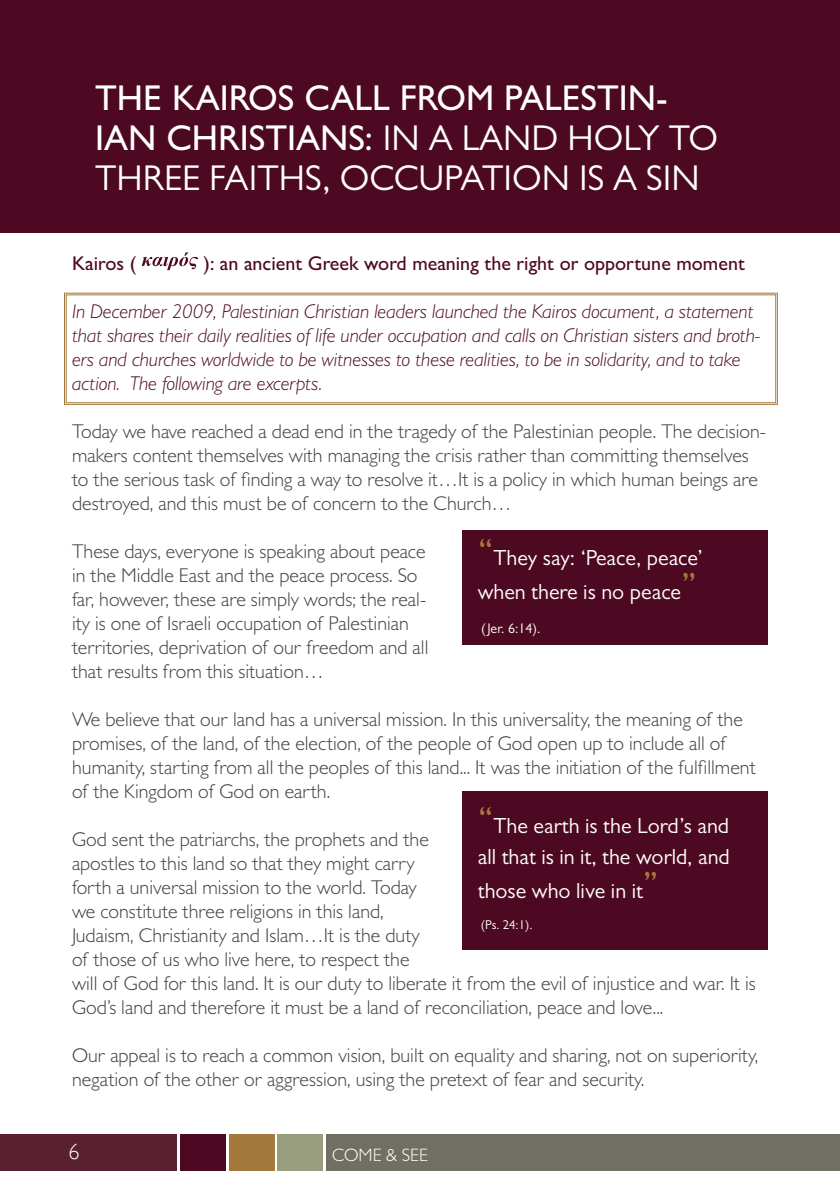
<style>
.page{position:relative;width:840px;height:1191px;background:#fff}
.page>*{position:absolute;margin:0;border:0;box-sizing:border-box;transform-origin:0 0}
.t1{font:36px/40px "Gill Sans MT Pro";color:#fff}
.t2{font:22px/34px "Gill Sans MT Pro";color:#fff}
.t3{font:300 22px "Gill Sans";color:#fff}
.t4{font:300 20px/24px "Gill Sans MT Pro";color:#414042}
.t5{font:italic 300 20px/24px "Gill Sans MT Pro";color:#4e0922}
.t6{font:500 20px "Gill Sans MT Pro";color:#4e0922}
.t7{font:300 18px "Gill Sans MT Pro";color:#fff}
.t8{font:14px "Gill Sans MT Pro";color:#fff}
.t9{font:12.8px "Gill Sans MT Pro";color:#fff}
.s1{font-weight:500}
.s2{font-size:38px;color:#a3793c}
</style>
<div class="page">
<div style="left:0;top:1134px;width:177px;height:37px;background:#5a202f"></div>
<div style="left:180px;top:1134px;width:46px;height:37px;background:#4e0922"></div>
<div style="left:229px;top:1134px;width:45px;height:37px;background:#a3793c"></div>
<div style="left:277px;top:1134px;width:45px;height:37px;background:#989d7e"></div>
<div style="left:326px;top:1134px;width:513px;height:37px;background:#716f64"></div>
<div style="left:0;top:0;width:839px;height:232px;background:#4e0922"></div>
<div style="left:462px;top:530px;width:305px;height:114px;background:#4e0922"></div>
<div style="left:462px;top:791px;width:305px;height:159px;background:#4e0922"></div>
<svg style="left:142px;top:252px;width:56px;height:18px"></svg>
<svg style="left:64px;top:293px;width:713px;height:112px"></svg>
<div style="left:66px;top:295px;width:709px;height:108px;border:1px solid #a3793c"></div>
<h1 class="t1" style="left:95px;top:77px;width:624px"><span class="s1">The Kairos Call from Palestin&shy;ian Christians:</span> I n a Land H oly to<br>Three Faiths, Occupation is a Sin</h1>
<p class="t6" style="left:72px;top:251px;width:66px">Kairos (</p>
<p class="t6" style="left:203px;top:251px;width:542px">): an ancient Greek word meaning the right or opportune moment</p>
<p class="t5" style="left:72px;top:299px;width:689px">In December 2009, Palestinian Christian leaders launched the Kairos document, a statement that shares their daily realities of life under occupation and calls on Christian sisters and broth&shy;ers and churches worldwide to be witnesses to these realities, to be in solidarity, and to take action. The following are excerpts.</p>
<p class="t4" style="left:72px;top:419px;width:695px">Today we have reached a dead end in the tragedy of the Palestinian people. The decision&shy;makers content themselves with managing the crisis rather than committing themselves to the serious task of finding a way to resolve it…It is a policy in which human beings are destroyed, and this must be of concern to the Church…</p>
<p class="t4" style="left:72px;top:539px;width:358px">These days, everyone is speaking about peace in the M iddle East and the peace process. So far, however, these are simply words; the real&shy;ity is one of I sraeli occupation of Palestinian territories, deprivation of our freedom and all that results from this situation…</p>
<p class="t4" style="left:72px;top:707px;width:685px">We believe that our land has a universal mission. I n this universality, the meaning of the promises, of the land, of the election, of the people of God open up to include all of humanity, starting from all the peoples of this land... It was the initiation of the fulfillment of the Kingdom of God on earth.</p>
<p class="t4" style="left:72px;top:827px;width:684px">God sent the patriarchs, the prophets and the<br>apostles to this land so that they might carry<br>forth a universal mission to the world. Today<br>we constitute three religions in this land,<br>Judaism, Christianity and Islam…It is the duty<br>of those of us who live here, to respect the<br>will of God for this land. It is our duty to liberate it from the evil of injustice and war. It is God’s land and therefore it must be a land of reconciliation, peace and love...</p>
<p class="t4" style="left:72px;top:1043px;width:687px">Our appeal is to reach a common vision, built on equality and sharing, not on superiority, negation of the other or aggression, using the pretext of fear and security.</p>
<p class="t2" style="left:477px;top:540px;width:226px"><span class="s2">“</span>They say: ‘Peace, peace’ when there is no peace<span class="s2">”</span></p>
<p class="t8" style="left:481px;top:620px;width:61px">(Jer. 6:14).</p>
<p class="t2" style="left:477px;top:810px;width:253px;line-height:31.2px"><span class="s2">“</span>The earth is the Lord’s and all that is in it, the world, and</p>
<p class="t2" style="left:477px;top:873px;width:182px">those who live in it<span class="s2">”</span></p>
<p class="t9" style="left:480px;top:917px;width:53px">(Ps. 24:1).</p>
<p class="t3" style="left:68px;top:1139px;width:12px">6</p>
<p class="t7" style="left:332px;top:1143px;width:98px">Come &amp; See</p>
</div>
